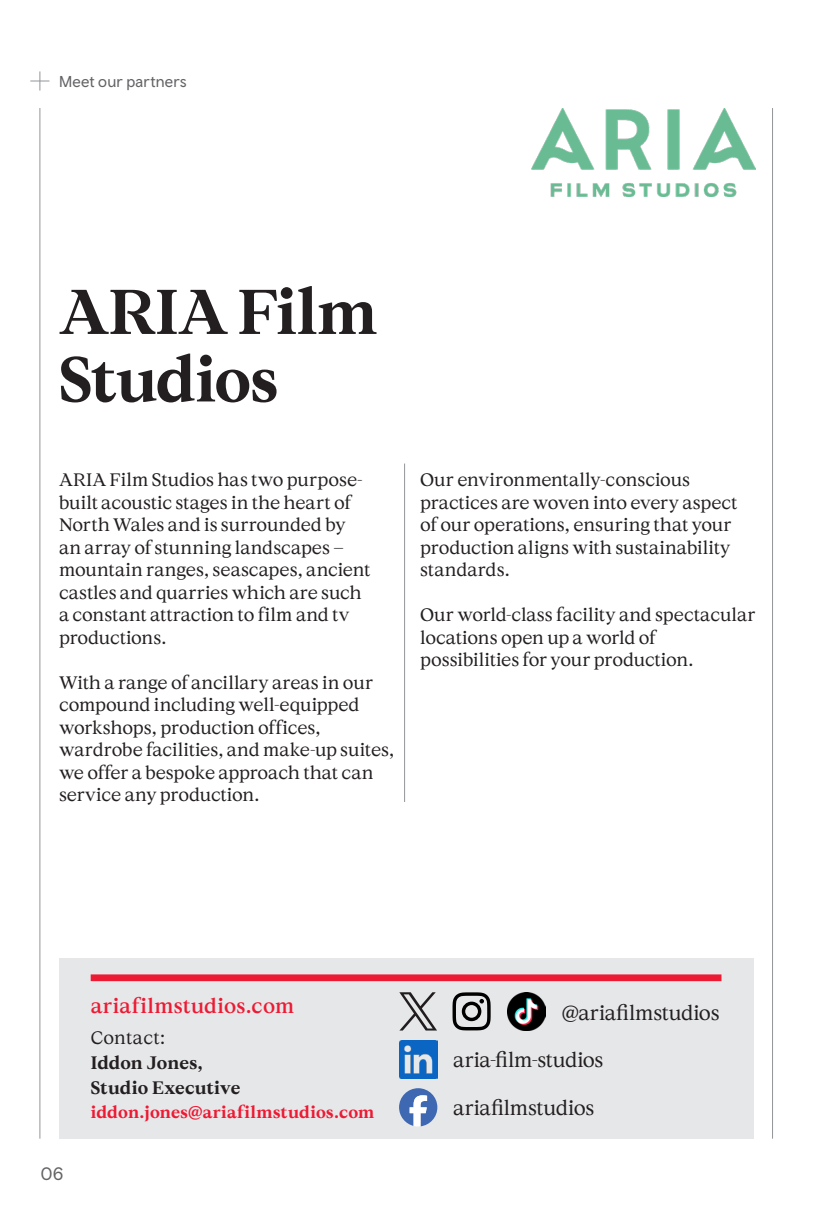
<style>
.page{position:relative;width:830px;height:1212px;background:#fff}
.page>*{position:absolute;margin:0;border:0;box-sizing:border-box;transform-origin:0 0}
.StandFirst_Serif_16_19pt{font:700 63px/67.5px "Wales Serif";letter-spacing:-.01em;color:#231f20}
._02_Body{font:20.25px "Wales Serif";letter-spacing:-.015em;color:#231f20}
.StandFirst_Serif_16_19pt-2{font:500 20.25px "Wales Serif";letter-spacing:.015em;color:#ed1a33}
._02_Body-2{font:18px/22.5px "Wales Serif";letter-spacing:-.01em;color:#231f20}
.URL{font:700 18px/24.8px "Wales Serif";color:#231f20}
.t1{font:18px "Wales Sans Body";color:#636366}
.URL-2{font:700 16.88px "Wales Serif";letter-spacing:.015em;color:#ed1a33}
.t2{font:15.75px "Wales Sans Body";letter-spacing:.015em;color:#636366}
.s1{font-weight:400}
</style>
<div class="page">
<hr style="left:404px;top:464px;width:1px;height:338px;background:#939598">
<hr style="left:771px;top:108px;width:1px;height:1031px;background:#939598">
<hr style="left:39px;top:108px;width:1px;height:1031px;background:#939598">
<svg style="left:30px;top:71px;width:19px;height:20px"></svg>
<img style="left:531px;top:108px;width:224px;height:89px">
<div style="left:59px;top:959px;width:694px;height:180px;background:#e6e7e9"></div>
<div style="left:91px;top:974px;width:630px;height:7px;background:#ed1a33"></div>
<svg style="left:399px;top:992px;width:38px;height:38px"></svg>
<img style="left:399px;top:1040px;width:38px;height:38px">
<svg style="left:399px;top:1088px;width:38px;height:38px"></svg>
<svg style="left:452px;top:992px;width:38px;height:38px"></svg>
<img style="left:507px;top:992px;width:38px;height:38px">
<p class="t2" style="left:59px;top:71px;width:129px">Meet our partners</p>
<p class="StandFirst_Serif_16_19pt" style="left:59px;top:277px;width:320px">ARIA Film<br>Studios</p>
<p class="_02_Body-2" style="left:59px;top:468px;width:313px">ARIA Film Studios has two purpose&shy;built acoustic stages in the heart of<br>North Wales and is surrounded by an array of stunning landscapes – mountain ranges, seascapes, ancient castles and quarries which are such a constant attraction to film and tv productions.</p>
<p class="_02_Body-2" style="left:59px;top:671px;width:337px">With a range of ancillary areas in our compound including well-equipped workshops, production offices, wardrobe facilities, and make-up suites, we offer a bespoke approach that can service any production.</p>
<p class="_02_Body-2" style="left:420px;top:468px;width:319px">Our environmentally-conscious practices are woven into every aspect of our operations, ensuring that your production aligns with sustainability standards.</p>
<p class="_02_Body-2" style="left:420px;top:603px;width:337px">Our world-class facility and spectacular locations open up a world of possibilities for your production.</p>
<p class="t1" style="left:41px;top:1163px;width:24px">06</p>
<p class="StandFirst_Serif_16_19pt-2" style="left:91px;top:993px;width:205px">ariafilmstudios.com</p>
<p class="URL" style="left:91px;top:1025px;width:151px"><span class="s1">Contact:<br></span>Iddon Jones,<br>Studio Executive</p>
<p class="URL-2" style="left:91px;top:1102px;width:285px">iddon.jones@ariafilmstudios.com</p>
<p class="_02_Body" style="left:561px;top:1000px;width:159px">@ariafilmstudios</p>
<h1 class="_02_Body" style="left:453px;top:1048px;width:152px">aria-film-studios</h1>
<p class="_02_Body" style="left:453px;top:1096px;width:143px">ariafilmstudios</p>
</div>
